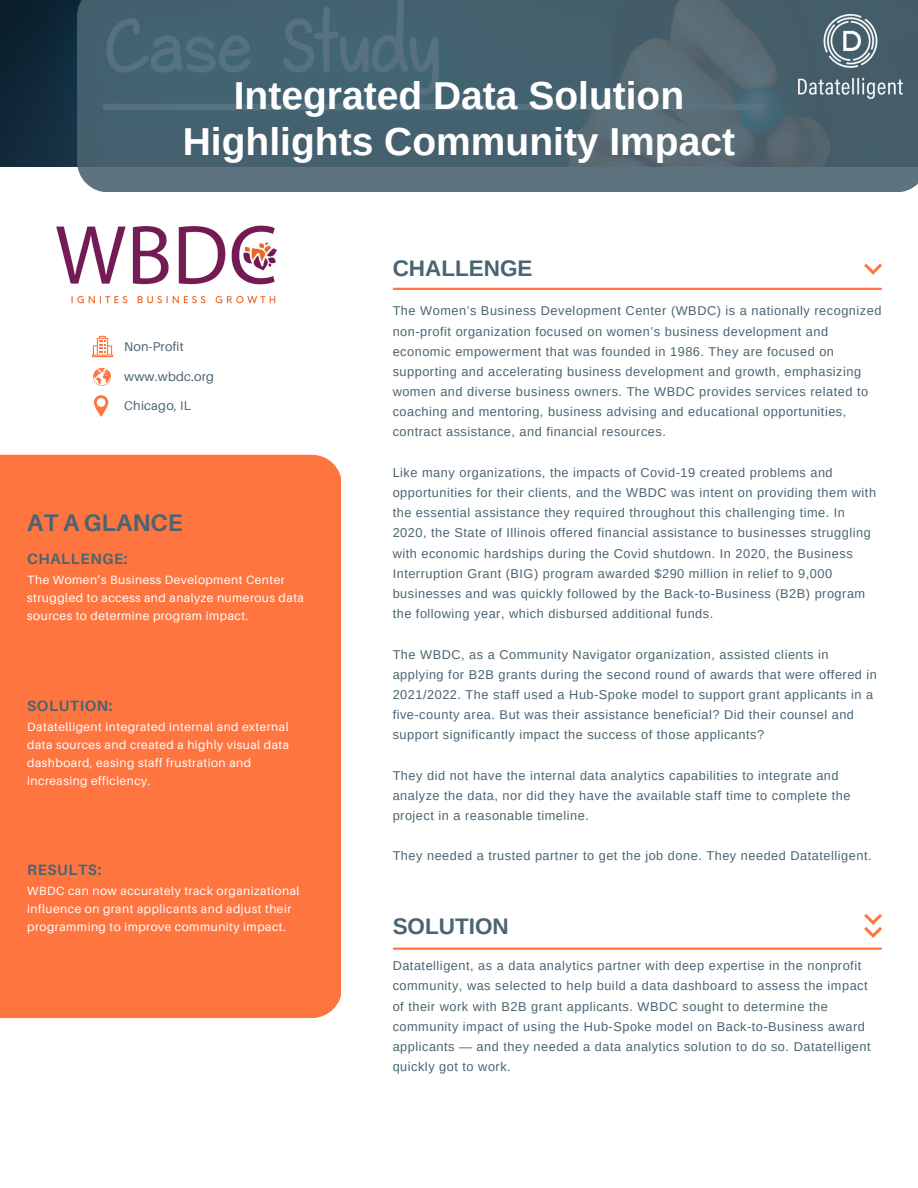
<style>
.page{position:relative;width:918px;height:1188px;background:#fff}
.page>*{position:absolute;margin:0;border:0;box-sizing:border-box;transform-origin:0 0}
.t1{font:700 39px/46.2px "Arimo";color:#fff;text-align:center}
.t2{font:700 24px "Aileron";color:#4a6471}
.t3{font:700 22.5px "Arimo";color:#4a6471}
.t4{font:700 15px "Aileron";letter-spacing:.04em;color:#4a6471}
.t5{font:12.75px/20.2px "Arimo";letter-spacing:.04em;color:#4a6471}
.t6{font:12.75px "Aileron";letter-spacing:.02em;color:#4a6471}
.t7{font:12px/18px "Aileron";letter-spacing:.04em;color:#fff}
</style>
<div class="page">
<div style="left:0;top:455px;width:341px;height:563px;background:#ff7540"></div>
<svg style="left:94px;top:395px;width:14px;height:22px"></svg>
<img style="left:0;top:0;width:77px;height:166px">
<svg style="left:77px;top:0;width:841px;height:191px;background:#4b6672"></svg>
<hr style="left:394px;top:288px;width:487px;height:2px;background:#ff7540">
<hr style="left:394px;top:948px;width:487px;height:2px;background:#ff7540">
<svg style="left:864px;top:264px;width:18px;height:11px"></svg>
<svg style="left:92px;top:336px;width:21px;height:21px"></svg>
<svg style="left:93px;top:368px;width:18px;height:18px"></svg>
<img style="left:798px;top:14px;width:105px;height:85px">
<svg style="left:864px;top:914px;width:18px;height:24px"></svg>
<img style="left:56px;top:225px;width:221px;height:79px">
<h1 class="t1" style="left:183px;top:73px;width:554px">Integrated Data Solution<br>Highlights Community Impact</h1>
<p class="t6" style="left:124px;top:339px;width:61px">Non-Profit</p>
<p class="t6" style="left:124px;top:369px;width:91px">www.wbdc.org</p>
<p class="t6" style="left:124px;top:398px;width:68px">Chicago, IL</p>
<h2 class="t2" style="left:27px;top:507px;width:157px">AT A GLANCE</h2>
<p class="t4" style="left:27px;top:550px;width:102px">CHALLENGE:</p>
<p class="t7" style="left:27px;top:571px;width:278px">The Women’s Business Development Center struggled to access and analyze numerous data sources to determine program impact.</p>
<p class="t4" style="left:27px;top:696px;width:87px">SOLUTION:</p>
<p class="t7" style="left:27px;top:718px;width:263px">Datatelligent integrated internal and external data sources and created a highly visual data dashboard, easing staff frustration and increasing efficiency.</p>
<p class="t4" style="left:27px;top:861px;width:76px">RESULTS:</p>
<p class="t7" style="left:27px;top:882px;width:274px">WBDC can now accurately track organizational influence on grant applicants and adjust their programming to improve community impact.</p>
<h3 class="t3" style="left:393px;top:256px;width:141px">CHALLENGE</h3>
<p class="t5" style="left:393px;top:301px;width:490px">The Women’s Business Development Center (WBDC) is a nationally recognized non-profit organization focused on women’s business development and economic empowerment that was founded in 1986. They are focused on supporting and accelerating business development and growth, emphasizing women and diverse business owners. The WBDC provides services related to coaching and mentoring, business advising and educational opportunities, contract assistance, and financial resources.</p>
<p class="t5" style="left:393px;top:462px;width:485px">Like many organizations, the impacts of Covid-19 created problems and opportunities for their clients, and the WBDC was intent on providing them with the essential assistance they required throughout this challenging time. In 2020, the State of Illinois offered financial assistance to businesses struggling with economic hardships during the Covid shutdown. In 2020, the Business Interruption Grant (BIG) program awarded $290 million in relief to 9,000 businesses and was quickly followed by the Back-to-Business (B2B) program the following year, which disbursed additional funds.</p>
<p class="t5" style="left:393px;top:644px;width:486px">The WBDC, as a Community Navigator organization, assisted clients in applying for B2B grants during the second round of awards that were offered in 2021/2022. The staff used a Hub-Spoke model to support grant applicants in a five-county area. But was their assistance beneficial? Did their counsel and support significantly impact the success of those applicants?</p>
<p class="t5" style="left:393px;top:765px;width:459px">They did not have the internal data analytics capabilities to integrate and analyze the data, nor did they have the available staff time to complete the project in a reasonable timeline.</p>
<p class="t5" style="left:393px;top:846px;width:480px">They needed a trusted partner to get the job done. They needed Datatelligent.</p>
<h3 class="t3" style="left:393px;top:914px;width:118px">SOLUTION</h3>
<p class="t5" style="left:393px;top:956px;width:480px">Datatelligent, as a data analytics partner with deep expertise in the nonprofit community, was selected to help build a data dashboard to assess the impact of their work with B2B grant applicants. WBDC sought to determine the community impact of using the Hub-Spoke model on Back-to-Business award applicants — and they needed a data analytics solution to do so. Datatelligent quickly got to work.</p>
</div>
